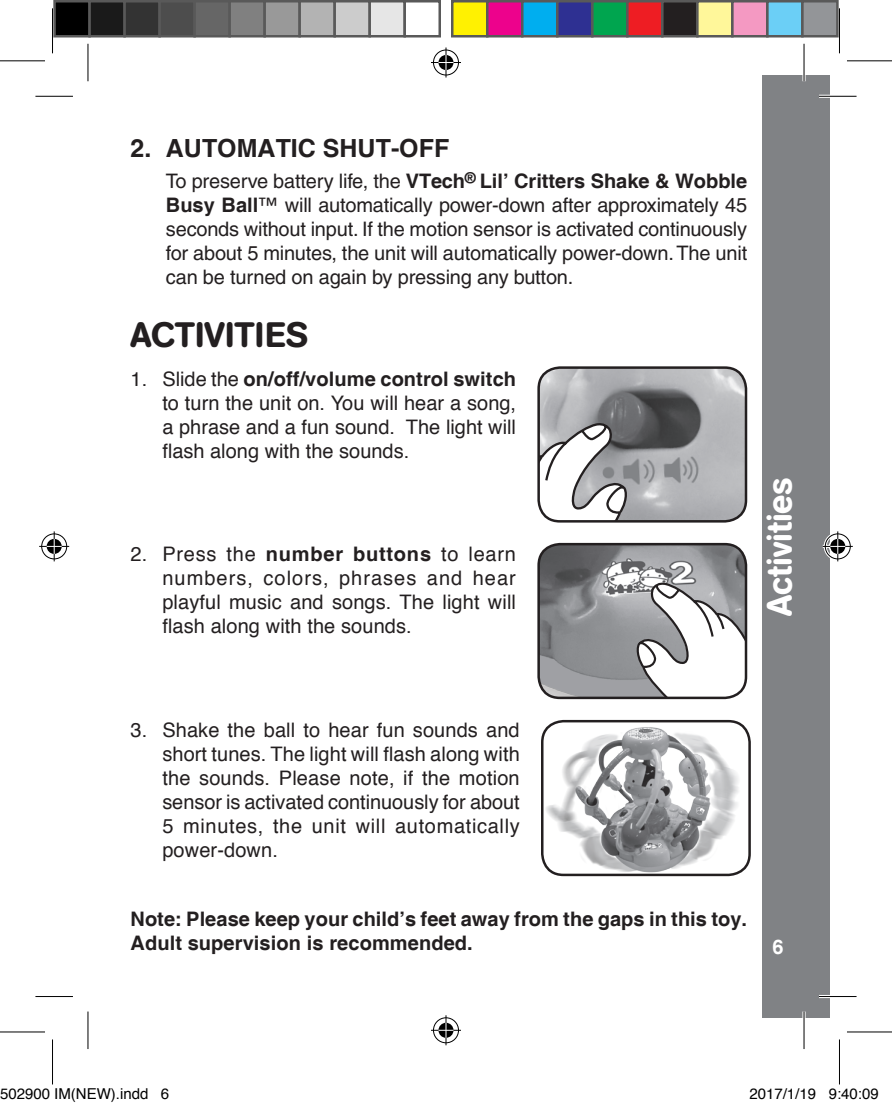
<style>
.page{position:relative;width:892px;height:1107px;background:#fff}
.page>*{position:absolute;margin:0;border:0;box-sizing:border-box;transform-origin:0 0}
.body_text_2{font:500 35px "AG Book Rounded";color:#231f20}
.RIGHT_BAR{font:500 35px "AG Book Rounded";color:#fff}
.body_text_2-2{font:700 25px "Helvetica";color:#231f20}
.point{font:20px/24px "Helvetica";letter-spacing:.005em;color:#231f20;text-align:justify}
.body_text_2-3{font:500 20px/24px "Helvetica";letter-spacing:-.01em;color:#231f20;text-align:justify}
.point-2{font:700 20px/24px "Helvetica";letter-spacing:.005em;color:#231f20}
.t1{font:700 20px "Helvetica";color:#fff}
.t2{font:15px "Helvetica";color:#000}
.s1{font-weight:700}
</style>
<div class="page">
<div style="left:762px;top:75px;width:67px;height:943px;background:#808285"></div>
<img style="left:540px;top:369px;width:206px;height:152px">
<svg style="left:540px;top:420px;width:88px;height:101px"></svg>
<div style="left:537px;top:366px;width:210px;height:156px;border:2px solid #231f20;border-radius:21px"></div>
<img style="left:540px;top:544px;width:206px;height:154px">
<svg style="left:635px;top:580px;width:111px;height:118px"></svg>
<div style="left:537px;top:543px;width:210px;height:156px;border:2px solid #231f20;border-radius:21px"></div>
<img style="left:542px;top:724px;width:207px;height:151px">
<div style="left:541px;top:720px;width:210px;height:156px;border:2px solid #231f20;border-radius:21px"></div>
<hr style="left:819px;top:95px;width:37px;height:3px;background:#fff">
<hr style="left:819px;top:995px;width:37px;height:3px;background:#fff">
<hr style="left:802px;top:44px;width:3px;height:37px;background:#fff">
<hr style="left:802px;top:1011px;width:3px;height:38px;background:#fff">
<hr style="left:35px;top:96px;width:38px;height:1px;background:#000">
<hr style="left:819px;top:96px;width:37px;height:1px;background:#000">
<hr style="left:35px;top:996px;width:38px;height:1px;background:#000">
<hr style="left:819px;top:996px;width:37px;height:1px;background:#000">
<hr style="left:88px;top:44px;width:1px;height:37px;background:#000">
<hr style="left:88px;top:1011px;width:1px;height:38px;background:#000">
<hr style="left:803px;top:44px;width:1px;height:37px;background:#000">
<hr style="left:803px;top:1011px;width:1px;height:38px;background:#000">
<hr style="left:0;top:60px;width:45px;height:1px;background:#000">
<hr style="left:847px;top:60px;width:45px;height:1px;background:#000">
<hr style="left:0;top:1031px;width:45px;height:1px;background:#000">
<hr style="left:847px;top:1031px;width:45px;height:1px;background:#000">
<hr style="left:52px;top:8px;width:1px;height:45px;background:#000">
<hr style="left:52px;top:1039px;width:1px;height:45px;background:#000">
<hr style="left:839px;top:8px;width:1px;height:45px;background:#000">
<hr style="left:839px;top:1039px;width:1px;height:45px;background:#000">
<div style="left:432px;top:48px;width:28px;height:29px;border:3px solid #fff;border-radius:50%"></div>
<hr style="left:431px;top:61px;width:30px;height:3px;background:#fff">
<hr style="left:444px;top:47px;width:3px;height:30px;background:#fff">
<div style="left:437px;top:53px;width:18px;height:19px;border:3px solid #fff;border-radius:50%"></div>
<div style="left:433px;top:50px;width:26px;height:25px;border:1px solid #000;border-radius:50%"></div>
<hr style="left:431px;top:62px;width:30px;height:1px;background:#000">
<hr style="left:445px;top:47px;width:1px;height:30px;background:#000">
<svg style="left:438px;top:55px;width:15px;height:15px"></svg>
<div style="left:432px;top:1016px;width:28px;height:28px;border:3px solid #fff;border-radius:50%"></div>
<svg style="left:431px;top:1028px;width:30px;height:4px"></svg>
<hr style="left:444px;top:1015px;width:3px;height:30px;background:#fff">
<div style="left:437px;top:1021px;width:18px;height:18px;border:3px solid #fff;border-radius:50%"></div>
<div style="left:433px;top:1017px;width:26px;height:26px;border:1px solid #000;border-radius:50%"></div>
<hr style="left:431px;top:1030px;width:30px;height:1px;background:#000">
<hr style="left:445px;top:1015px;width:1px;height:30px;background:#000">
<svg style="left:438px;top:1022px;width:15px;height:15px"></svg>
<div style="left:40px;top:532px;width:28px;height:28px;border:3px solid #fff;border-radius:50%"></div>
<hr style="left:39px;top:545px;width:30px;height:3px;background:#fff">
<hr style="left:53px;top:531px;width:3px;height:30px;background:#fff">
<div style="left:45px;top:537px;width:18px;height:18px;border:3px solid #fff;border-radius:50%"></div>
<div style="left:41px;top:533px;width:26px;height:26px;border:1px solid #000;border-radius:50%"></div>
<hr style="left:39px;top:546px;width:30px;height:1px;background:#000">
<hr style="left:54px;top:531px;width:1px;height:30px;background:#000">
<svg style="left:47px;top:539px;width:15px;height:15px"></svg>
<div style="left:823px;top:532px;width:28px;height:28px;border:3px solid #fff;border-radius:50%"></div>
<hr style="left:822px;top:545px;width:30px;height:3px;background:#fff">
<hr style="left:836px;top:531px;width:3px;height:30px;background:#fff">
<div style="left:828px;top:537px;width:18px;height:18px;border:3px solid #fff;border-radius:50%"></div>
<div style="left:825px;top:533px;width:25px;height:26px;border:1px solid #000;border-radius:50%"></div>
<hr style="left:822px;top:546px;width:30px;height:1px;background:#000">
<hr style="left:837px;top:531px;width:1px;height:30px;background:#000">
<svg style="left:830px;top:539px;width:15px;height:15px"></svg>
<div style="left:55px;top:1px;width:35px;height:35px;background:#000"></div>
<div style="left:53px;top:0;width:38px;height:37px;border:2px solid #595959"></div>
<div style="left:90px;top:1px;width:35px;height:35px;background:#1a1a1a"></div>
<div style="left:88px;top:0;width:38px;height:37px;border:2px solid #595959"></div>
<div style="left:125px;top:1px;width:35px;height:35px;background:#333"></div>
<div style="left:123px;top:0;width:38px;height:37px;border:2px solid #595959"></div>
<div style="left:160px;top:1px;width:35px;height:35px;background:#4d4d4d"></div>
<div style="left:158px;top:0;width:38px;height:37px;border:2px solid #595959"></div>
<div style="left:195px;top:1px;width:35px;height:35px;background:#666"></div>
<div style="left:193px;top:0;width:38px;height:37px;border:2px solid #595959"></div>
<div style="left:230px;top:1px;width:35px;height:35px;background:#808080"></div>
<div style="left:228px;top:0;width:38px;height:37px;border:2px solid #595959"></div>
<div style="left:265px;top:1px;width:35px;height:35px;background:#999"></div>
<div style="left:263px;top:0;width:38px;height:37px;border:2px solid #595959"></div>
<div style="left:300px;top:1px;width:35px;height:35px;background:#b3b3b3"></div>
<div style="left:298px;top:0;width:38px;height:37px;border:2px solid #595959"></div>
<div style="left:335px;top:1px;width:35px;height:35px;background:#ccc"></div>
<div style="left:333px;top:0;width:38px;height:37px;border:2px solid #595959"></div>
<div style="left:370px;top:1px;width:35px;height:35px;background:#e6e6e6"></div>
<div style="left:368px;top:0;width:38px;height:37px;border:2px solid #595959"></div>
<div style="left:403px;top:0;width:38px;height:37px;border:2px solid #595959"></div>
<div style="left:452px;top:1px;width:35px;height:35px;background:#fff101"></div>
<div style="left:451px;top:0;width:37px;height:37px;border:2px solid #595959"></div>
<div style="left:487px;top:1px;width:35px;height:35px;background:#ed028c"></div>
<div style="left:486px;top:0;width:37px;height:37px;border:2px solid #595959"></div>
<div style="left:522px;top:1px;width:35px;height:35px;background:#00aeef"></div>
<div style="left:521px;top:0;width:37px;height:37px;border:2px solid #595959"></div>
<div style="left:557px;top:1px;width:35px;height:35px;background:#2e3092"></div>
<div style="left:556px;top:0;width:37px;height:37px;border:2px solid #595959"></div>
<div style="left:592px;top:1px;width:35px;height:35px;background:#00a54f"></div>
<div style="left:591px;top:0;width:37px;height:37px;border:2px solid #595959"></div>
<div style="left:627px;top:1px;width:35px;height:35px;background:#ee1d23"></div>
<div style="left:626px;top:0;width:37px;height:37px;border:2px solid #595959"></div>
<div style="left:662px;top:1px;width:35px;height:35px;background:#231f20"></div>
<div style="left:661px;top:0;width:37px;height:37px;border:2px solid #595959"></div>
<div style="left:697px;top:1px;width:35px;height:35px;background:#fff79a"></div>
<div style="left:696px;top:0;width:37px;height:37px;border:2px solid #595959"></div>
<div style="left:732px;top:1px;width:35px;height:35px;background:#f499c2"></div>
<div style="left:731px;top:0;width:37px;height:37px;border:2px solid #595959"></div>
<div style="left:767px;top:1px;width:35px;height:35px;background:#6bcff6"></div>
<div style="left:766px;top:0;width:37px;height:37px;border:2px solid #595959"></div>
<div style="left:802px;top:1px;width:35px;height:35px;background:#939598"></div>
<div style="left:801px;top:0;width:37px;height:37px;border:2px solid #595959"></div>
<p class="body_text_2-2" style="left:130px;top:133px;width:320px">2. AUTOMATIC SHUT-OFF</p>
<p class="body_text_2-3" style="left:166px;top:169px;width:583px">To preserve battery life, the <span class="s1">VTech</span><sup>®</sup> <span class="s1">Lil’ Critters Shake &amp; Wobble Busy Ball</span>™ will automatically power-down after approximately 45 seconds without input. If the motion sensor is activated continuously for about 5 minutes, the unit will automatically power-down. The unit can be turned on again by pressing any button.</p>
<p class="body_text_2" style="left:130px;top:315px;width:179px">ACTIVITIES</p>
<p class="point" style="left:162px;top:368px;width:355px;text-indent:-32px">1. Slide the <span class="s1">on/off/volume control switch </span>to turn the unit on. You will hear a song, a phrase and a fun sound. The light will flash along with the sounds.</p>
<p class="point" style="left:162px;top:543px;width:355px;text-indent:-32px">2. Press the <span class="s1">number buttons</span> to learn numbers, colors, phrases and hear playful music and songs. The light will flash along with the sounds.</p>
<p class="RIGHT_BAR" style="left:759px;top:616px;width:140px;rotate:-90deg">Activities</p>
<p class="point" style="left:162px;top:719px;width:359px;text-indent:-32px">3. Shake the ball to hear fun sounds and short tunes. The light will flash along with the sounds. Please note, if the motion sensor is activated continuously for about 5 minutes, the unit will automatically power-down.</p>
<p class="point-2" style="left:130px;top:908px;width:618px">Note: Please keep your child’s feet away from the gaps in this toy.<br>Adult supervision is recommended.</p>
<p class="t1" style="left:772px;top:935px;width:13px">6</p>
<p class="t2" style="left:0;top:1084px;width:171px">502900 IM(NEW).indd 6</p>
<p class="t2" style="left:749px;top:1084px;width:131px">2017/1/19 9:40:09</p>
</div>
